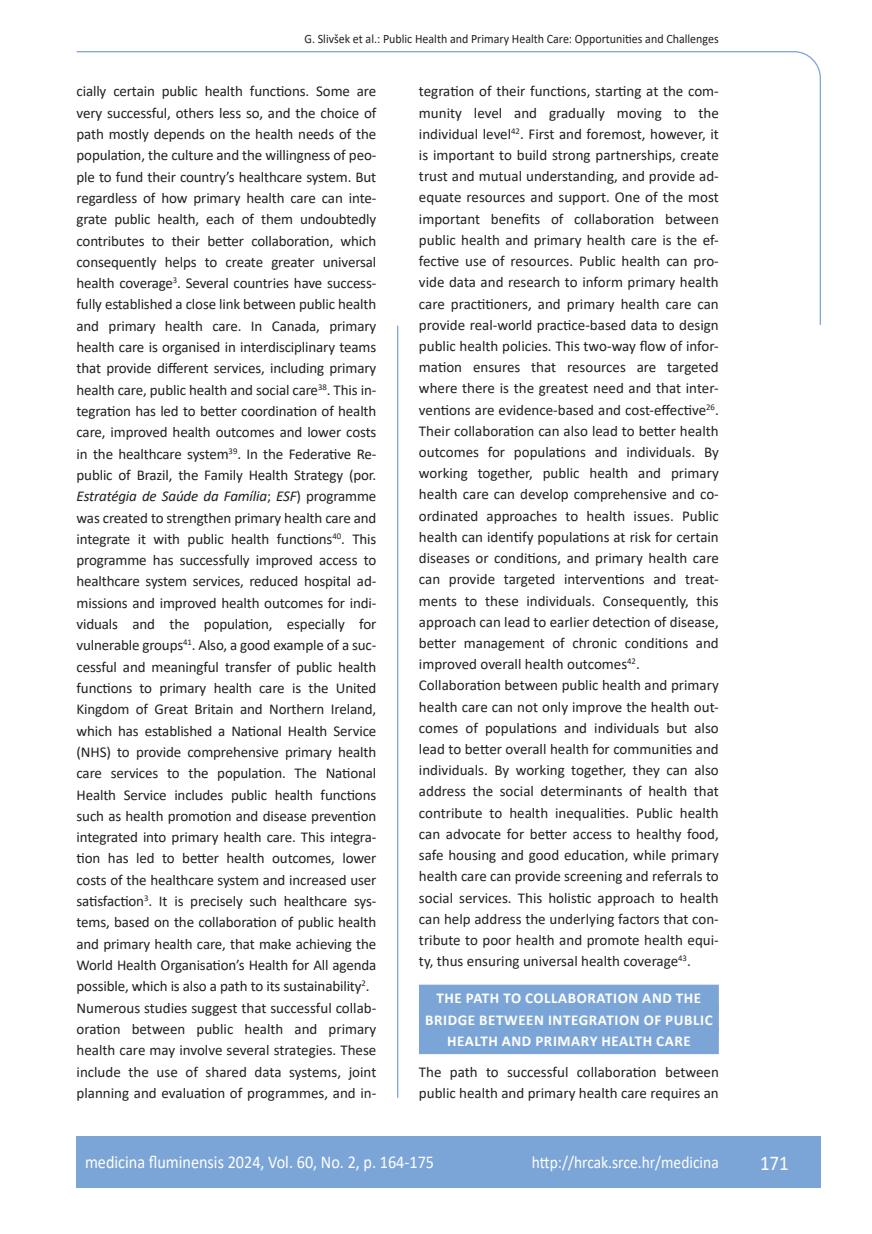
<style>
.page{position:relative;width:872px;height:1234px;background:#fff}
.page>*{position:absolute;margin:0;border:0;box-sizing:border-box;transform-origin:0 0}
.t1{font:21px "Calibri";color:#fff;scale:.9 1}
.t2{font:18px "Calibri";color:#fff;scale:.9 1}
.t3{font:17.25px "Calibri";color:#fff;scale:.9 1}
.osnovni_tekst{font:15px/21.3px "Calibri";color:#231f20;text-align:justify}
.naslov_ruler{font:700 15px "Calibri";letter-spacing:.04em;color:#fff}
.glava{font:12.75px "Calibri";color:#231f20;scale:.94 1}
.s1{font-style:italic}
</style>
<div class="page">
<svg style="left:76px;top:51px;width:745px;height:275px"></svg>
<hr style="left:397px;top:325px;width:1px;height:772px;background:#7ca5d7">
<div style="left:77px;top:1135px;width:744px;height:51px;background:#7ca5d7"></div>
<div style="left:419px;top:984px;width:300px;height:27px;background:#7ca5d7"></div>
<div style="left:419px;top:1005px;width:300px;height:27px;background:#7ca5d7"></div>
<div style="left:419px;top:1026px;width:300px;height:27px;background:#7ca5d7"></div>
<p class="glava" style="left:304px;top:29px;width:442px">G. Slivšek et al.: Public Health and Primary Health Care: Opportunities and Challenges</p>
<p class="osnovni_tekst" style="left:77px;top:80px;width:301px">cially certain public health functions. Some are very successful, others less so, and the choice of path mostly depends on the health needs of the population, the culture and the willingness of peo&shy;ple to fund their country’s healthcare system. But regardless of how primary health care can inte&shy;grate public health, each of them undoubtedly contributes to their better collaboration, which consequently helps to create greater universal health coverage<sup>3</sup>. Several countries have success&shy;fully established a close link between public health and primary health care. In Canada, primary health care is organised in interdisciplinary teams that provide different services, including primary health care, public health and social care<sup>38</sup>. This in&shy;tegration has led to better coordination of health care, improved health outcomes and lower costs in the healthcare system<sup>39</sup>. In the Federative Re&shy;public of Brazil, the Family Health Strategy (por.<br><span class="s1">Estratégia de Saúde da Família</span>; <span class="s1">ESF</span>) programme was created to strengthen primary health care and integrate it with public health functions<sup>40</sup>. This programme has successfully improved access to healthcare system services, reduced hospital ad&shy;missions and improved health outcomes for indi&shy;viduals and the population, especially for vulnerable groups<sup>41</sup>. Also, a good example of a suc&shy;cessful and meaningful transfer of public health functions to primary health care is the United Kingdom of Great Britain and Northern Ireland, which has established a National Health Service (NHS) to provide comprehensive primary health care services to the population. The National Health Service includes public health functions such as health promotion and disease prevention integrated into primary health care. This integra&shy;tion has led to better health outcomes, lower costs of the healthcare system and increased user satisfaction<sup>3</sup>. It is precisely such healthcare sys&shy;tems, based on the collaboration of public health and primary health care, that make achieving the World Health Organisation’s Health for All agenda possible, which is also a path to its sustainability<sup>2</sup>.</p>
<p class="osnovni_tekst" style="left:77px;top:996px;width:301px">Numerous studies suggest that successful collab&shy;oration between public health and primary health care may involve several strategies. These include the use of shared data systems, joint planning and evaluation of programmes, and in-</p>
<p class="osnovni_tekst" style="left:419px;top:80px;width:301px">tegration of their functions, starting at the com&shy;munity level and gradually moving to the individual level<sup>42</sup>. First and foremost, however, it is important to build strong partnerships, create trust and mutual understanding, and provide ad&shy;equate resources and support. One of the most important benefits of collaboration between public health and primary health care is the ef&shy;fective use of resources. Public health can pro&shy;vide data and research to inform primary health care practitioners, and primary health care can provide real-world practice-based data to design public health policies. This two-way flow of infor&shy;mation ensures that resources are targeted where there is the greatest need and that inter&shy;ventions are evidence-based and cost-effective<sup>26</sup>.<br>Their collaboration can also lead to better health outcomes for populations and individuals. By working together, public health and primary health care can develop comprehensive and co&shy;ordinated approaches to health issues. Public health can identify populations at risk for certain diseases or conditions, and primary health care can provide targeted interventions and treat&shy;ments to these individuals. Consequently, this approach can lead to earlier detection of disease, better management of chronic conditions and improved overall health outcomes<sup>42</sup>.</p>
<p class="osnovni_tekst" style="left:419px;top:674px;width:301px">Collaboration between public health and primary health care can not only improve the health out&shy;comes of populations and individuals but also lead to better overall health for communities and individuals. By working together, they can also address the social determinants of health that contribute to health inequalities. Public health can advocate for better access to healthy food, safe housing and good education, while primary health care can provide screening and referrals to social services. This holistic approach to health can help address the underlying factors that con&shy;tribute to poor health and promote health equi&shy;ty, thus ensuring universal health coverage<sup>43</sup>.</p>
<p class="naslov_ruler" style="left:436px;top:987px;width:266px">THE PATH TO COLLABORATION AND THE</p>
<p class="naslov_ruler" style="left:425px;top:1008px;width:289px">BRIDGE BETWEEN INTEGRATION OF PUBLIC</p>
<p class="naslov_ruler" style="left:447px;top:1030px;width:245px">HEALTH AND PRIMARY HEALTH CARE</p>
<p class="osnovni_tekst" style="left:419px;top:1060px;width:301px">The path to successful collaboration between public health and primary health care requires an</p>
<p class="t2" style="left:85px;top:1149px;width:389px">medicina fluminensis 2024, Vol. 60, No. 2, p. 164-175</p>
<p class="t3" style="left:532px;top:1150px;width:209px">http://hrcak.srce.hr/medicina</p>
<p class="t1" style="left:760px;top:1147px;width:33px">171</p>
</div>
